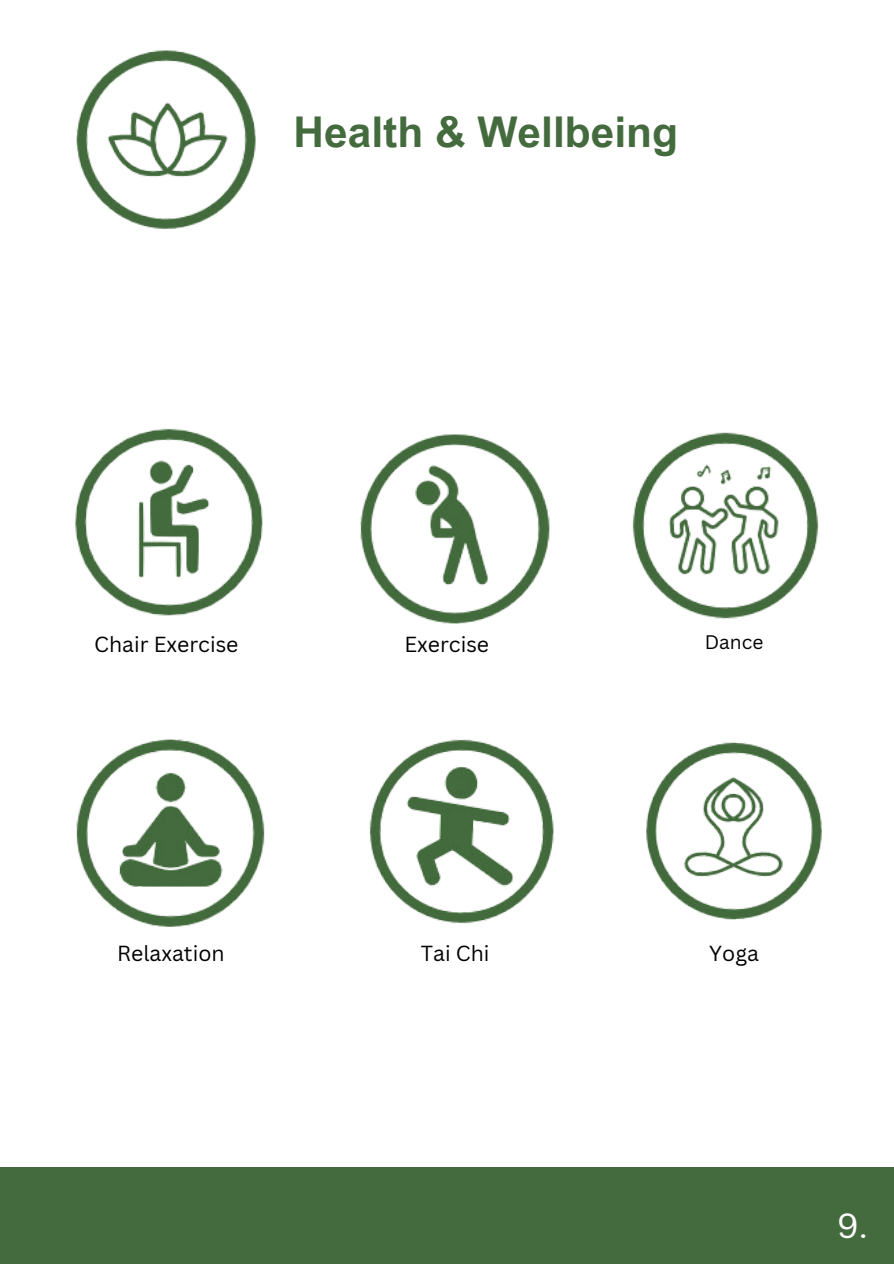
<style>
.page{position:relative;width:894px;height:1264px;background:#fff}
.page>*{position:absolute;margin:0;border:0;box-sizing:border-box;transform-origin:0 0}
.t1{font:700 42.45px "Arial MT Pro";color:#446b3d}
.t2{font:33.9px "Canva Sans";color:#fefefe}
.t3{font:21.15px "Canva Sans";color:#000}
.t4{font:19.05px "Canva Sans";color:#000}
</style>
<div class="page">
<div style="left:0;top:1167px;width:893px;height:96px;background:#446b3d"></div>
<img style="left:76px;top:50px;width:180px;height:179px">
<img style="left:360px;top:434px;width:190px;height:190px">
<img style="left:632px;top:432px;width:187px;height:187px">
<img style="left:369px;top:739px;width:185px;height:185px">
<img style="left:646px;top:742px;width:176px;height:178px">
<img style="left:76px;top:739px;width:189px;height:188px">
<img style="left:75px;top:428px;width:188px;height:188px">
<p class="t1" style="left:293px;top:116px;width:386px">Health &amp; Wellbeing</p>
<p class="t3" style="left:94px;top:629px;width:146px">Chair Exercise</p>
<p class="t3" style="left:404px;top:629px;width:86px">Exercise</p>
<p class="t4" style="left:704px;top:628px;width:60px">Dance</p>
<p class="t3" style="left:117px;top:938px;width:109px">Relaxation</p>
<p class="t3" style="left:421px;top:938px;width:70px">Tai Chi</p>
<p class="t3" style="left:709px;top:938px;width:51px">Yoga</p>
<h2 class="t2" style="left:836px;top:1202px;width:32px">9.</h2>
</div>
